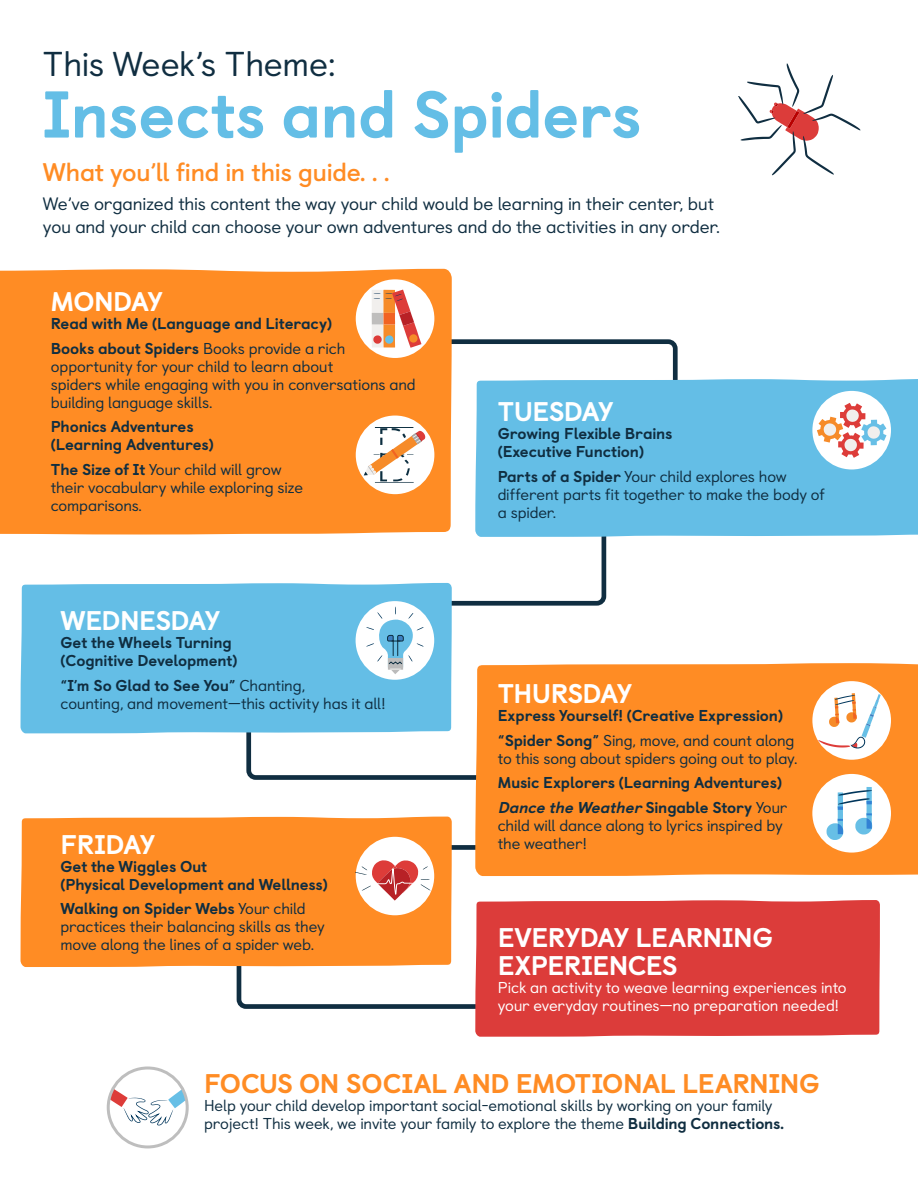
<style>
.page{position:relative;width:918px;height:1188px;background:#fff}
.page>*{position:absolute;margin:0;border:0;box-sizing:border-box;transform-origin:0 0}
.t1{font:66.6px "Abc Print Dotted Lined";color:#0c2e40}
.t2{font:800 66px "Castledown";letter-spacing:-.01em;color:#64bee6}
.t3{font:34.5px "Castledown";letter-spacing:-.015em;color:#102e41}
.t4{font:800 27px/28.5px "Castledown";letter-spacing:-.025em;color:#fff}
.t5{font:800 27px "Castledown";letter-spacing:-.01em;color:#ff8c24}
.t6{font:700 25.5px "Castledown";letter-spacing:-.015em;color:#ff8c24}
.t7{font:18px/22.5px "Castledown";letter-spacing:-.015em;color:#102e41}
.t8{font:15.75px/18px "Castledown";letter-spacing:-.015em;color:#102e41}
.t9{font:800 15.75px/18px "Castledown";letter-spacing:-.01em;color:#102e41}
.t10{font:15.75px/18px "Castledown";letter-spacing:-.01em;color:#fff}
.s1{font-weight:400}
.s2{font-weight:800}
.s3{font-style:italic}
</style>
<div class="page">
<svg style="left:236px;top:967px;width:239px;height:42px"></svg>
<div style="left:393px;top:845px;width:93px;height:5px;background:#102e41"></div>
<svg style="left:246px;top:733px;width:229px;height:47px"></svg>
<div style="left:21px;top:817px;width:431px;height:150px;background:#ff8c24"></div>
<div style="left:21px;top:583px;width:431px;height:150px;background:#64bee6"></div>
<svg style="left:452px;top:339px;width:226px;height:40px"></svg>
<div style="left:0;top:269px;width:452px;height:266px;background:#ff8c24"></div>
<div style="left:475px;top:379px;width:443px;height:158px;background:#64bee6"></div>
<div style="left:475px;top:663px;width:443px;height:213px;background:#ff8c24"></div>
<div style="left:475px;top:900px;width:405px;height:137px;background:#dc3c3a"></div>
<div style="left:812px;top:391px;width:79px;height:78px;background:#fff;border-radius:50%"></div>
<svg style="left:817px;top:403px;width:70px;height:55px"></svg>
<div style="left:356px;top:279px;width:78px;height:79px;background:#fff;border-radius:50%"></div>
<svg style="left:372px;top:290px;width:49px;height:58px"></svg>
<div style="left:356px;top:416px;width:78px;height:78px;background:#fff;border-radius:50%"></div>
<svg style="left:364px;top:431px;width:61px;height:44px"></svg>
<div style="left:356px;top:837px;width:78px;height:78px;background:#fff;border-radius:50%"></div>
<svg style="left:356px;top:860px;width:75px;height:41px"></svg>
<div style="left:356px;top:601px;width:78px;height:79px;background:#fff;border-radius:50%"></div>
<svg style="left:340px;top:522px;width:269px;height:152px"></svg>
<div style="left:812px;top:681px;width:79px;height:79px;background:#fff;border-radius:50%"></div>
<svg style="left:818px;top:693px;width:63px;height:56px"></svg>
<div style="left:812px;top:774px;width:79px;height:78px;background:#fff;border-radius:50%"></div>
<svg style="left:827px;top:787px;width:45px;height:53px"></svg>
<svg style="left:108px;top:1080px;width:79px;height:46px"></svg>
<div style="left:107px;top:1067px;width:82px;height:81px;border:3px solid #bebebe;border-radius:50%"></div>
<svg style="left:738px;top:63px;width:123px;height:113px"></svg>
<h3 class="t3" style="left:43px;top:37px;width:294px">This Week’s Theme:</h3>
<h2 class="t2" style="left:43px;top:60px;width:600px">Insects and Spiders</h2>
<h3 class="t6" style="left:43px;top:152px;width:348px">What you’ll find in this guide. . .</h3>
<p class="t7" style="left:43px;top:191px;width:679px">We’ve organized this content the way your child would be learning in their center, but you and your child can choose your own adventures and do the activities in any order.</p>
<h3 class="t4" style="left:51px;top:285px;width:113px">MONDAY</h3>
<p class="t9" style="left:51px;top:310px;width:296px;line-height:24.8px">Read with Me (Language and Literacy)<br>Books about Spiders <span class="s1">Books provide a rich</span></p>
<p class="t8" style="left:51px;top:356px;width:366px">opportunity for your child to learn about<br>spiders while engaging with you in conversations and building language skills.</p>
<p class="t9" style="left:51px;top:417px;width:165px">Phonics Adventures (Learning Adventures)</p>
<p class="t8" style="left:51px;top:459px;width:254px"><span class="s2">The Size of It</span> Your child will grow their vocabulary while exploring size comparisons.</p>
<h1 class="t1" style="left:376px;top:419px;width:39px">B</h1>
<h3 class="t4" style="left:61px;top:604px;width:161px">WEDNESDAY</h3>
<p class="t9" style="left:61px;top:632px;width:178px">Get the Wheels Turning (Cognitive Development)</p>
<p class="t8" style="left:61px;top:675px;width:326px"><span class="s2">“I’m So Glad to See You”</span> Chanting,<br>counting, and movement—this activity has it all!</p>
<h3 class="t4" style="left:61px;top:828px;width:96px">FRIDAY</h3>
<p class="t9" style="left:61px;top:856px;width:269px">Get the Wiggles Out<br>(Physical Development and Wellness)</p>
<p class="t8" style="left:61px;top:899px;width:266px"><span class="s2">Walking on Spider Webs</span> Your child practices their balancing skills as they move along the lines of a spider web.</p>
<h3 class="t4" style="left:498px;top:395px;width:117px">TUESDAY</h3>
<p class="t9" style="left:498px;top:423px;width:176px">Growing Flexible Brains (Executive Function)</p>
<p class="t8" style="left:498px;top:466px;width:329px"><span class="s2">Parts of a Spider</span> Your child explores how different parts fit together to make the body of a spider.</p>
<h3 class="t4" style="left:498px;top:677px;width:136px">THURSDAY</h3>
<p class="t9" style="left:498px;top:702px;width:298px;line-height:24.8px">Express Yourself! (Creative Expression) “Spider Song” <span class="s1">Sing, move, and count along</span></p>
<p class="t8" style="left:498px;top:748px;width:301px">to this song about spiders going out to play.</p>
<p class="t9" style="left:498px;top:769px;width:291px;line-height:24.8px">Music Explorers (Learning Adventures)<br><span class="s3">Dance the Weather</span>Singable Story <span class="s1">Your</span></p>
<p class="t8" style="left:498px;top:815px;width:287px">child will dance along to lyrics inspired by the weather!</p>
<h3 class="t4" style="left:498px;top:921px;width:277px">EVERYDAY LEARNING<br>EXPERIENCES</h3>
<p class="t10" style="left:498px;top:977px;width:350px">Pick an activity to weave learning experiences into your everyday routines—no preparation needed!</p>
<h3 class="t5" style="left:204px;top:1061px;width:617px">FOCUS ON SOCIAL AND EMOTIONAL LEARNING</h3>
<p class="t8" style="left:204px;top:1095px;width:582px">Help your child develop important social-emotional skills by working on your family project! This week, we invite your family to explore the theme <span class="s2">Building Connections.</span></p>
</div>
